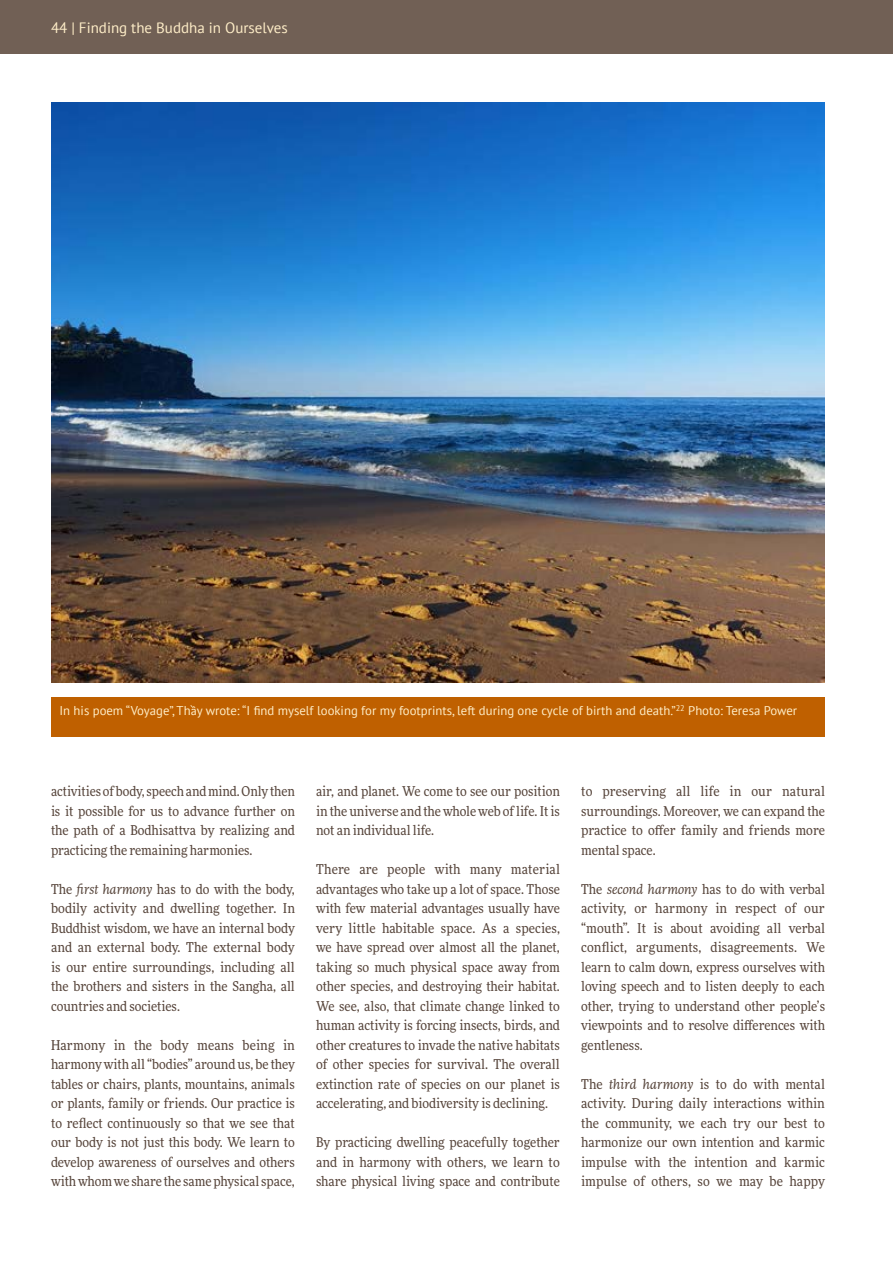
<style>
.page{position:relative;width:893px;height:1263px;background:#fff}
.page>*{position:absolute;margin:0;border:0;box-sizing:border-box;transform-origin:0 0}
.t1{font:15px "PT Sans";color:#ffeec8}
._00_GT{font:13.5px/19.5px "More Pro";color:#56443a;text-align:justify;scale:.91 1}
._00_GT-2{font:13.5px/19.5px "More Pro";color:#56443a;text-align:justify;scale:.9 1}
._00_GT-3{font:13.5px/19.5px "More Pro";color:#56443a;text-align:justify;scale:.89 1}
._04_BU_Thay_Pap_An{font:12.75px "PT Sans";color:#ffeec8}
.s1{font-family:"Calibri"}
.s2{font-style:italic}
</style>
<div class="page">
<div style="left:0;top:0;width:893px;height:54px;background:#716055"></div>
<img style="left:51px;top:102px;width:774px;height:580px">
<div style="left:51px;top:697px;width:774px;height:40px;background:#bf6000"></div>
<p class="t1" style="left:51px;top:18px;width:238px">44 | Finding the Buddha in Ourselves</p>
<p class="_04_BU_Thay_Pap_An" style="left:60px;top:703px;width:739px">In his poem “Voyage”, Th<span class="s1">ầ</span>y wrote: “I find myself looking for my footprints, left during one cycle of birth and death.”<sup>22</sup> Photo: Teresa Power</p>
<p class="_00_GT-3" style="left:51px;top:781px;width:275px">activities of body, speech and mind. Only then is it possible for us to advance further on the path of a Bodhisattva by realizing and practicing the remaining harmonies.</p>
<p class="_00_GT-2" style="left:51px;top:879px;width:272px">The <span class="s2">first harmony</span> has to do with the body, bodily activity and dwelling together. In Buddhist wisdom, we have an internal body and an external body. The external body is our entire surroundings, including all the brothers and sisters in the Sangha, all countries and societies.</p>
<p class="_00_GT" style="left:51px;top:1035px;width:269px">Harmony in the body means being in harmony with all “bodies” around us, be they tables or chairs, plants, mountains, animals or plants, family or friends. Our practice is to reflect continuously so that we see that our body is not just this body. We learn to develop awareness of ourselves and others with whom we share the same physical space,</p>
<p class="_00_GT-2" style="left:316px;top:781px;width:272px">air, and planet. We come to see our position in the universe and the whole web of life. It is not an individual life.</p>
<p class="_00_GT" style="left:316px;top:859px;width:270px">There are people with many material advantages who take up a lot of space. Those with few material advantages usually have very little habitable space. As a species, we have spread over almost all the planet, taking so much physical space away from other species, and destroying their habitat.<br>We see, also, that climate change linked to human activity is forcing insects, birds, and other creatures to invade the native habitats of other species for survival. The overall extinction rate of species on our planet is accelerating, and biodiversity is declining.</p>
<p class="_00_GT-2" style="left:316px;top:1132px;width:272px">By practicing dwelling peacefully together and in harmony with others, we learn to share physical living space and contribute</p>
<p class="_00_GT" style="left:581px;top:781px;width:269px">to preserving all life in our natural surroundings. Moreover, we can expand the practice to offer family and friends more mental space.</p>
<p class="_00_GT-2" style="left:581px;top:879px;width:273px">The <span class="s2">second harmony</span> has to do with verbal activity, or harmony in respect of our “mouth”. It is about avoiding all verbal conflict, arguments, disagreements. We learn to calm down, express ourselves with loving speech and to listen deeply to each other, trying to understand other people’s viewpoints and to resolve differences with gentleness.</p>
<p class="_00_GT" style="left:581px;top:1074px;width:269px">The <span class="s2">third harmony</span> is to do with mental activity. During daily interactions within the community, we each try our best to harmonize our own intention and karmic impulse with the intention and karmic impulse of others, so we may be happy</p>
</div>
